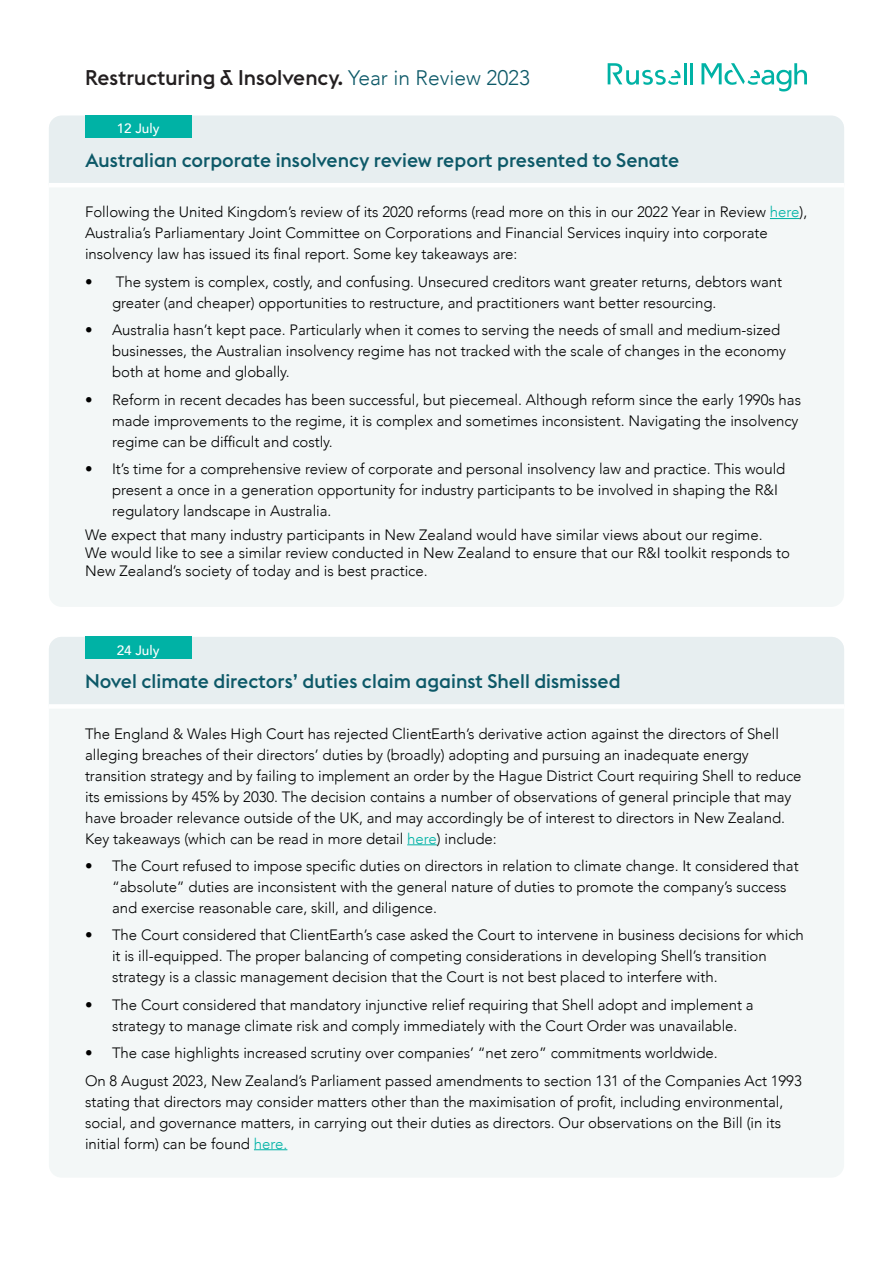
<style>
.page{position:relative;width:893px;height:1263px;background:#fff}
.page>*{position:absolute;margin:0;border:0;box-sizing:border-box;transform-origin:0 0}
.t1{font:500 21px "Euclid Flex";color:#231f20}
.t2{font:500 19.5px "Euclid Flex";color:#0d5968}
.Body{font:300 15px/21px "Avenir";letter-spacing:-.005em;color:#000}
.t3{font:500 13.5px "Avenir";color:#fff}
.s1{font-family:"Avenir";font-weight:300;color:#0d5968}
.s2{color:#00b2a5}
</style>
<div class="page">
<hr style="left:684px;top:63px;width:2px;height:21px;background:#00b2a5">
<hr style="left:690px;top:63px;width:3px;height:21px;background:#00b2a5">
<svg style="left:608px;top:63px;width:72px;height:22px"></svg>
<svg style="left:701px;top:63px;width:106px;height:28px"></svg>
<div style="left:49px;top:116px;width:795px;height:491px;background:#f3f7f7;border-radius:13px"></div>
<div style="left:49px;top:637px;width:795px;height:541px;background:#f3f7f7;border-radius:13px"></div>
<div style="left:49px;top:116px;width:795px;height:67px;background:#e7eef0"></div>
<div style="left:49px;top:637px;width:795px;height:67px;background:#e7eef0"></div>
<hr style="left:49px;top:183px;width:795px;height:4px;background:#fff">
<div style="left:49px;top:704px;width:795px;height:5px;background:#fff"></div>
<div style="left:85px;top:116px;width:106px;height:22px;background:#00b2a5"></div>
<div style="left:85px;top:637px;width:106px;height:22px;background:#00b2a5"></div>
<svg style="left:770px;top:218px;width:29px;height:1px"></svg>
<hr style="left:407px;top:844px;width:30px;height:1px;background:#00b2a5">
<hr style="left:254px;top:1149px;width:33px;height:1px;background:#00b2a5">
<p class="t1" style="left:85px;top:66px;width:447px">Restructuring &amp; Insolvency. <span class="s1">Year in Review 2023</span></p>
<p class="t3" style="left:117px;top:117px;width:44px">12 July</p>
<p class="t2" style="left:85px;top:149px;width:596px">Australian corporate insolvency review report presented to Senate</p>
<p class="Body" style="left:85px;top:202px;width:724px">Following the United Kingdom’s review of its 2020 reforms (read more on this in our 2022 Year in Review <span class="s2">here</span>),<br>Australia’s Parliamentary Joint Committee on Corporations and Financial Services inquiry into corporate insolvency law has issued its final report. Some key takeaways are:</p>
<p class="Body" style="left:112px;top:271px;width:672px;text-indent:-27px">• The system is complex, costly, and confusing. Unsecured creditors want greater returns, debtors want greater (and cheaper) opportunities to restructure, and practitioners want better resourcing.</p>
<p class="Body" style="left:112px;top:320px;width:675px;text-indent:-27px">• Australia hasn’t kept pace. Particularly when it comes to serving the needs of small and medium-sized businesses, the Australian insolvency regime has not tracked with the scale of changes in the economy both at home and globally.</p>
<p class="Body" style="left:112px;top:389px;width:690px;text-indent:-27px">• Reform in recent decades has been successful, but piecemeal. Although reform since the early 1990s has made improvements to the regime, it is complex and sometimes inconsistent. Navigating the insolvency regime can be difficult and costly.</p>
<p class="Body" style="left:112px;top:458px;width:675px;text-indent:-27px">• It’s time for a comprehensive review of corporate and personal insolvency law and practice. This would present a once in a generation opportunity for industry participants to be involved in shaping the R&amp;I regulatory landscape in Australia.</p>
<p class="Body" style="left:85px;top:526px;width:706px;line-height:18px">We expect that many industry participants in New Zealand would have similar views about our regime.<br>We would like to see a similar review conducted in New Zealand to ensure that our R&amp;I toolkit responds to<br>New Zealand’s society of today and is best practice.</p>
<p class="t3" style="left:117px;top:638px;width:44px">24 July</p>
<p class="t2" style="left:85px;top:670px;width:537px">Novel climate directors’ duties claim against Shell dismissed</p>
<p class="Body" style="left:85px;top:723px;width:718px">The England &amp; Wales High Court has rejected ClientEarth’s derivative action against the directors of Shell alleging breaches of their directors’ duties by (broadly) adopting and pursuing an inadequate energy transition strategy and by failing to implement an order by the Hague District Court requiring Shell to reduce its emissions by 45% by 2030. The decision contains a number of observations of general principle that may have broader relevance outside of the UK, and may accordingly be of interest to directors in New Zealand.<br>Key takeaways (which can be read in more detail <span class="s2">here</span>) include:</p>
<p class="Body" style="left:112px;top:855px;width:688px;text-indent:-27px">• The Court refused to impose specific duties on directors in relation to climate change. It considered that “absolute” duties are inconsistent with the general nature of duties to promote the company’s success and exercise reasonable care, skill, and diligence.</p>
<p class="Body" style="left:112px;top:925px;width:693px;text-indent:-27px">• The Court considered that ClientEarth’s case asked the Court to intervene in business decisions for which it is ill-equipped. The proper balancing of competing considerations in developing Shell’s transition strategy is a classic management decision that the Court is not best placed to interfere with.</p>
<p class="Body" style="left:112px;top:994px;width:643px;text-indent:-27px">• The Court considered that mandatory injunctive relief requiring that Shell adopt and implement a strategy to manage climate risk and comply immediately with the Court Order was unavailable.</p>
<p class="Body" style="left:85px;top:1042px;width:634px">• The case highlights increased scrutiny over companies’ “net zero” commitments worldwide.</p>
<p class="Body" style="left:85px;top:1070px;width:718px">On 8 August 2023, New Zealand’s Parliament passed amendments to section 131 of the Companies Act 1993 stating that directors may consider matters other than the maximisation of profit, including environmental, social, and governance matters, in carrying out their duties as directors. Our observations on the Bill (in its initial form) can be found <span class="s2">here.</span></p>
</div>
